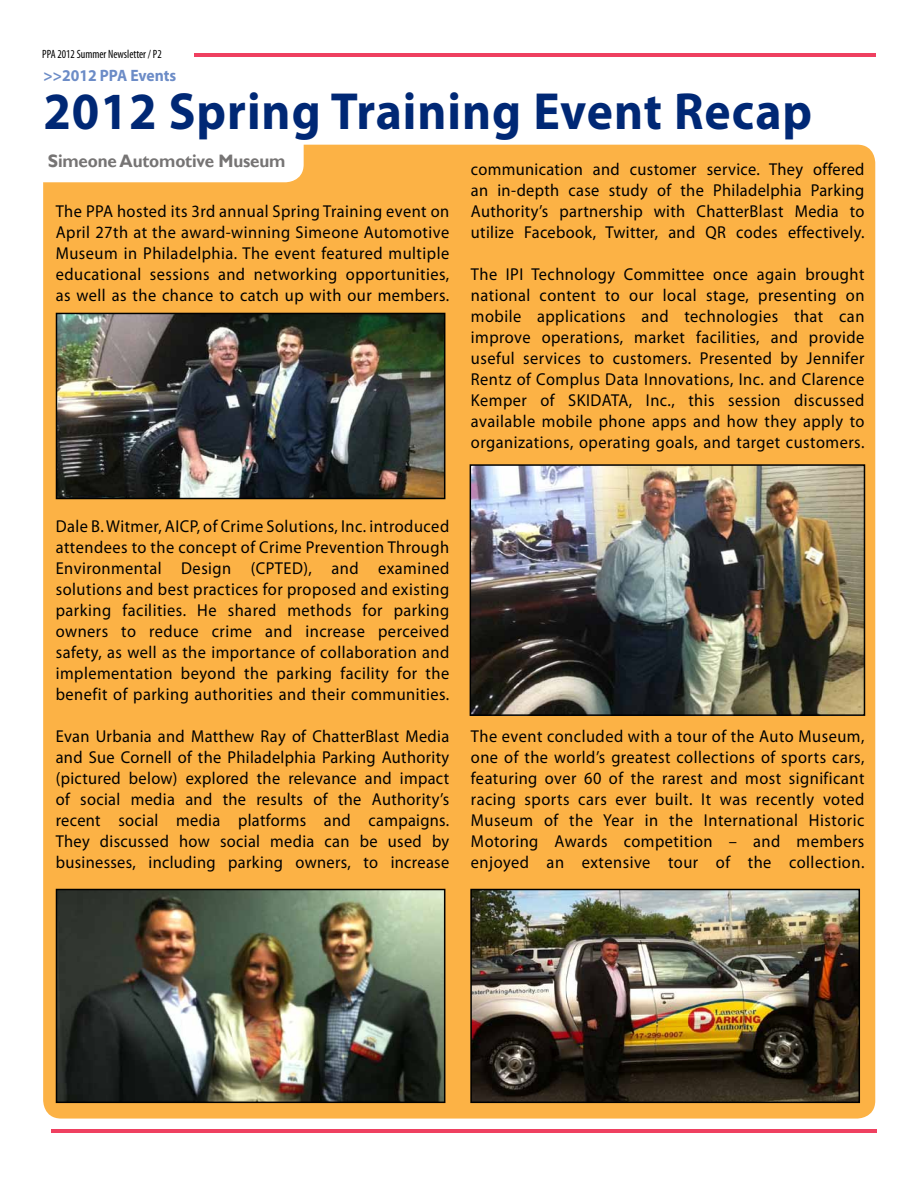
<style>
.page{position:relative;width:918px;height:1188px;background:#fff}
.page>*{position:absolute;margin:0;border:0;box-sizing:border-box;transform-origin:0 0}
.t1{font:700 52.5px "Myriad Pro";letter-spacing:.02em;color:#002875;scale:.95 1}
.t2{font:700 18px "Gill Sans";letter-spacing:-.01em;color:#767474;scale:.95 1}
.t3{font:17.25px/21px "Myriad Pro";letter-spacing:.03em;color:#000;text-align:justify;scale:.95 1}
.t4{font:700 16.5px "Myriad Pro";color:#6c8cc7;scale:.95 1}
.t5{font:condensed 12px "Myriad Pro";color:#000;scale:.95 1}
</style>
<div class="page">
<div style="left:43px;top:145px;width:832px;height:974px;background:#fcb245;border-radius:18px"></div>
<hr style="left:195px;top:53px;width:681px;height:3px;background:#ef4060">
<hr style="left:51px;top:1129px;width:825px;height:3px;background:#ef4060">
<div style="left:26px;top:117px;width:278px;height:65px;background:#fff;border-radius:18px"></div>
<img style="left:59px;top:892px;width:383px;height:208px">
<div style="left:56px;top:889px;width:389px;height:214px;border:2px solid #000"></div>
<img style="left:59px;top:316px;width:383px;height:180px">
<div style="left:56px;top:313px;width:389px;height:186px;border:2px solid #000"></div>
<img style="left:473px;top:892px;width:384px;height:208px">
<div style="left:470px;top:889px;width:390px;height:214px;border:2px solid #000"></div>
<img style="left:473px;top:467px;width:389px;height:246px">
<div style="left:470px;top:464px;width:395px;height:252px;border:2px solid #000"></div>
<p class="t5" style="left:42px;top:47px;width:127px">PPA 2012 Summer Newsletter / P2</p>
<p class="t4" style="left:43px;top:64px;width:141px">&gt;&gt;2012 PPA Events</p>
<h1 class="t1" style="left:43px;top:77px;width:811px">2012 Spring Training Event Recap</h1>
<p class="t2" style="left:48px;top:150px;width:252px">Simeone Automotive Museum</p>
<p class="t3" style="left:56px;top:201px;width:416px">The PPA hosted its 3rd annual Spring Training event on April 27th at the award-winning Simeone Automotive Museum in Philadelphia. The event featured multiple educational sessions and networking opportunities, as well as the chance to catch up with our members.</p>
<p class="t3" style="left:471px;top:158px;width:416px">communication and customer service. They offered an in-depth case study of the Philadelphia Parking Authority’s partnership with ChatterBlast Media to utilize Facebook, Twitter, and QR codes effectively.</p>
<p class="t3" style="left:471px;top:263px;width:416px">The IPI Technology Committee once again brought national content to our local stage, presenting on mobile applications and technologies that can improve operations, market facilities, and provide useful services to customers. Presented by Jennifer Rentz of Complus Data Innovations, Inc. and Clarence Kemper of SKIDATA, Inc., this session discussed available mobile phone apps and how they apply to organizations, operating goals, and target customers.</p>
<p class="t3" style="left:56px;top:516px;width:416px">Dale B. Witmer, AICP, of Crime Solutions, Inc. introduced attendees to the concept of Crime Prevention Through Environmental Design (CPTED), and examined solutions and best practices for proposed and existing parking facilities. He shared methods for parking owners to reduce crime and increase perceived safety, as well as the importance of collaboration and implementation beyond the parking facility for the benefit of parking authorities and their communities.</p>
<p class="t3" style="left:56px;top:725px;width:416px">Evan Urbania and Matthew Ray of ChatterBlast Media and Sue Cornell of the Philadelphia Parking Authority (pictured below) explored the relevance and impact of social media and the results of the Authority’s recent social media platforms and campaigns.<br>They discussed how social media can be used by businesses, including parking owners, to increase</p>
<p class="t3" style="left:471px;top:725px;width:416px">The event concluded with a tour of the Auto Museum, one of the world’s greatest collections of sports cars, featuring over 60 of the rarest and most significant racing sports cars ever built. It was recently voted Museum of the Year in the International Historic Motoring Awards competition – and members enjoyed an extensive tour of the collection.</p>
</div>
